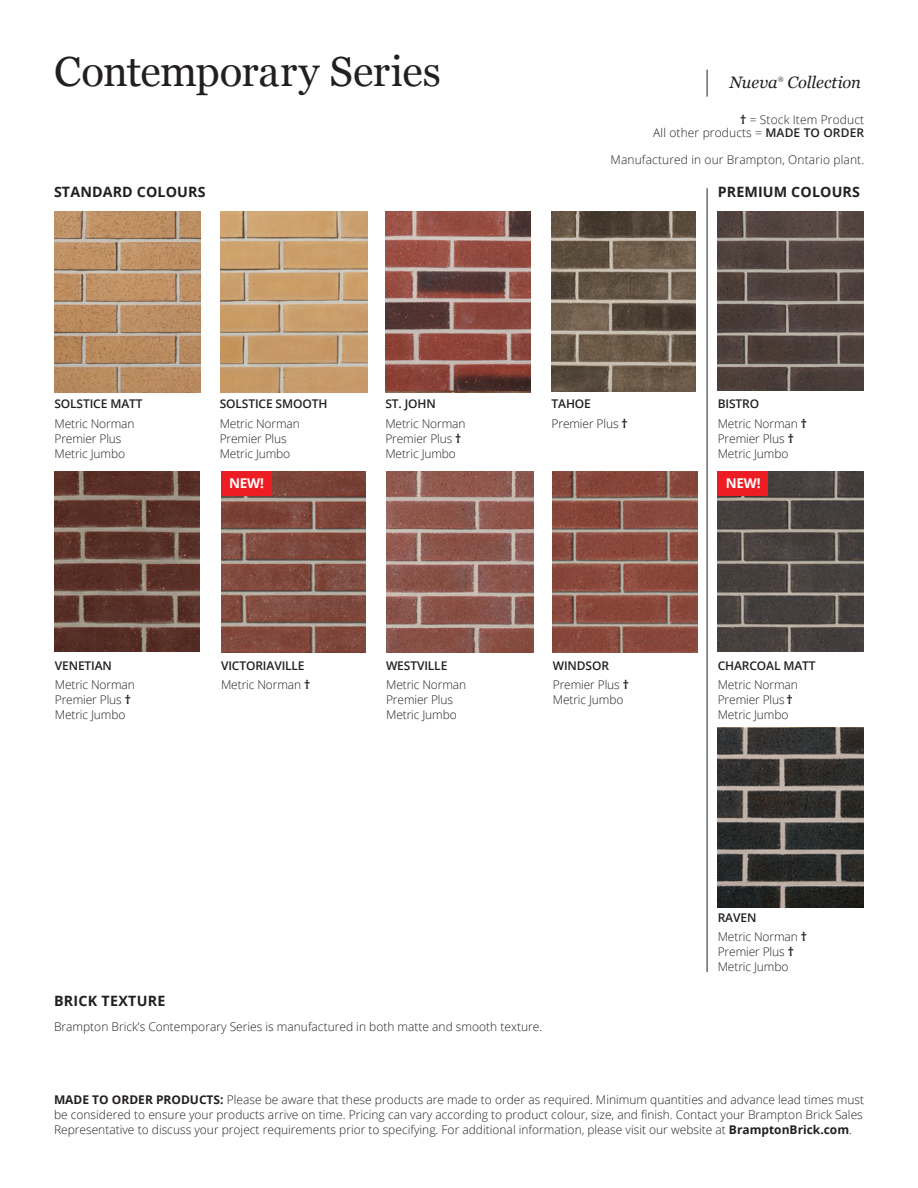
<style>
.page{position:relative;width:918px;height:1188px;background:#fff}
.page>*{position:absolute;margin:0;border:0;box-sizing:border-box;transform-origin:0 0}
.t1{font:42px "Georgia";letter-spacing:-.01em;color:#231f20}
.t2{font:italic 16.5px "Georgia";letter-spacing:-.005em;color:#231f20}
.t3{font:700 14.25px "Open Sans";letter-spacing:.01em;color:#231f20}
.t4{font:700 13.5px "Open Sans";letter-spacing:-.02em;color:#fff}
.t5{font:300 12px/15px "Open Sans";letter-spacing:-.01em;color:#231f20}
.t6{font:600 12px "Open Sans";letter-spacing:-.01em;color:#231f20}
.t7{font:300 12px "Open Sans";letter-spacing:.01em;color:#231f20}
.t8{font:italic 6.15px "Georgia";color:#231f20}
.s1{font-weight:700}
.s2{font-weight:600}
</style>
<div class="page">
<svg style="left:707px;top:70px;width:1px;height:27px"></svg>
<img style="left:386px;top:211px;width:145px;height:181px">
<img style="left:552px;top:211px;width:144px;height:181px">
<img style="left:55px;top:471px;width:145px;height:181px">
<img style="left:386px;top:471px;width:147px;height:181px">
<img style="left:553px;top:471px;width:145px;height:181px">
<img style="left:718px;top:212px;width:146px;height:179px">
<img style="left:718px;top:471px;width:145px;height:180px">
<img style="left:718px;top:728px;width:146px;height:180px">
<div style="left:718px;top:471px;width:50px;height:25px;background:#ee1d23"></div>
<hr style="left:707px;top:188px;width:1px;height:784px;background:#231f20">
<img style="left:221px;top:471px;width:145px;height:181px">
<div style="left:221px;top:471px;width:50px;height:25px;background:#ee1d23"></div>
<img style="left:54px;top:212px;width:146px;height:181px">
<img style="left:220px;top:212px;width:147px;height:181px">
<p class="t1" style="left:54px;top:41px;width:388px">Contemporary Series</p>
<p class="t3" style="left:54px;top:182px;width:153px">STANDARD COLOURS</p>
<p class="t2" style="left:730px;top:70px;width:50px">Nueva</p>
<p class="t8" style="left:778px;top:75px;width:7px">®</p>
<p class="t2" style="left:787px;top:70px;width:75px">Collection</p>
<p class="t7" style="left:740px;top:111px;width:126px"><span class="s1">†</span> = Stock Item Product</p>
<p class="t7" style="left:653px;top:125px;width:212px">All other products = <span class="s2">MADE TO ORDER</span></p>
<p class="t7" style="left:611px;top:152px;width:255px">Manufactured in our Brampton, Ontario plant.</p>
<p class="t3" style="left:718px;top:182px;width:144px">PREMIUM COLOURS</p>
<p class="t6" style="left:54px;top:396px;width:90px">SOLSTICE MATT</p>
<p class="t5" style="left:54px;top:415px;width:82px">Metric Norman<br>Premier Plus<br>Metric Jumbo</p>
<p class="t6" style="left:55px;top:657px;width:59px">VENETIAN</p>
<p class="t5" style="left:55px;top:677px;width:82px">Metric Norman<br>Premier Plus <span class="s1">†<br></span>Metric Jumbo</p>
<p class="t6" style="left:220px;top:396px;width:109px">SOLSTICE SMOOTH</p>
<p class="t5" style="left:220px;top:415px;width:82px">Metric Norman<br>Premier Plus<br>Metric Jumbo</p>
<p class="t4" style="left:229px;top:474px;width:36px">NEW!</p>
<p class="t6" style="left:385px;top:396px;width:52px">ST. JOHN</p>
<p class="t5" style="left:385px;top:415px;width:82px">Metric Norman<br>Premier Plus <span class="s1">†<br></span>Metric Jumbo</p>
<p class="t6" style="left:221px;top:657px;width:85px">VICTORIAVILLE</p>
<p class="t5" style="left:221px;top:677px;width:91px">Metric Norman <span class="s1">†</span></p>
<p class="t6" style="left:386px;top:657px;width:63px">WESTVILLE</p>
<p class="t5" style="left:386px;top:677px;width:82px">Metric Norman<br>Premier Plus<br>Metric Jumbo</p>
<p class="t6" style="left:552px;top:396px;width:41px">TAHOE</p>
<p class="t5" style="left:552px;top:415px;width:78px">Premier Plus <span class="s1">†</span></p>
<p class="t6" style="left:553px;top:657px;width:58px">WINDSOR</p>
<p class="t5" style="left:553px;top:677px;width:78px">Premier Plus <span class="s1">†<br></span>Metric Jumbo</p>
<p class="t3" style="left:54px;top:991px;width:113px">BRICK TEXTURE</p>
<p class="t5" style="left:54px;top:1019px;width:490px">Brampton Brick’s Contemporary Series is manufactured in both matte and smooth texture.</p>
<p class="t6" style="left:718px;top:396px;width:43px">BISTRO</p>
<p class="t5" style="left:718px;top:415px;width:91px">Metric Norman <span class="s1">†<br></span>Premier Plus <span class="s1">†<br></span>Metric Jumbo</p>
<p class="t4" style="left:726px;top:474px;width:36px">NEW!</p>
<p class="t6" style="left:718px;top:657px;width:99px">CHARCOAL MATT</p>
<p class="t5" style="left:718px;top:677px;width:82px">Metric Norman<br>Premier Plus <span class="s1">†<br></span>Metric Jumbo</p>
<p class="t6" style="left:718px;top:909px;width:40px">RAVEN</p>
<p class="t5" style="left:718px;top:928px;width:91px">Metric Norman <span class="s1">†<br></span>Premier Plus <span class="s1">†<br></span>Metric Jumbo</p>
<p class="t5" style="left:54px;top:1092px;width:812px;text-align:justify"><span class="s1">MADE TO ORDER PRODUCTS:</span> Please be aware that these products are made to order as required. Minimum quantities and advance lead times must be considered to ensure your products arrive on time. Pricing can vary according to product colour, size, and finish. Contact your Brampton Brick Sales Representative to discuss your project requirements prior to specifying. For additional information, please visit our website at <span class="s1">BramptonBrick.com</span>.</p>
</div>
